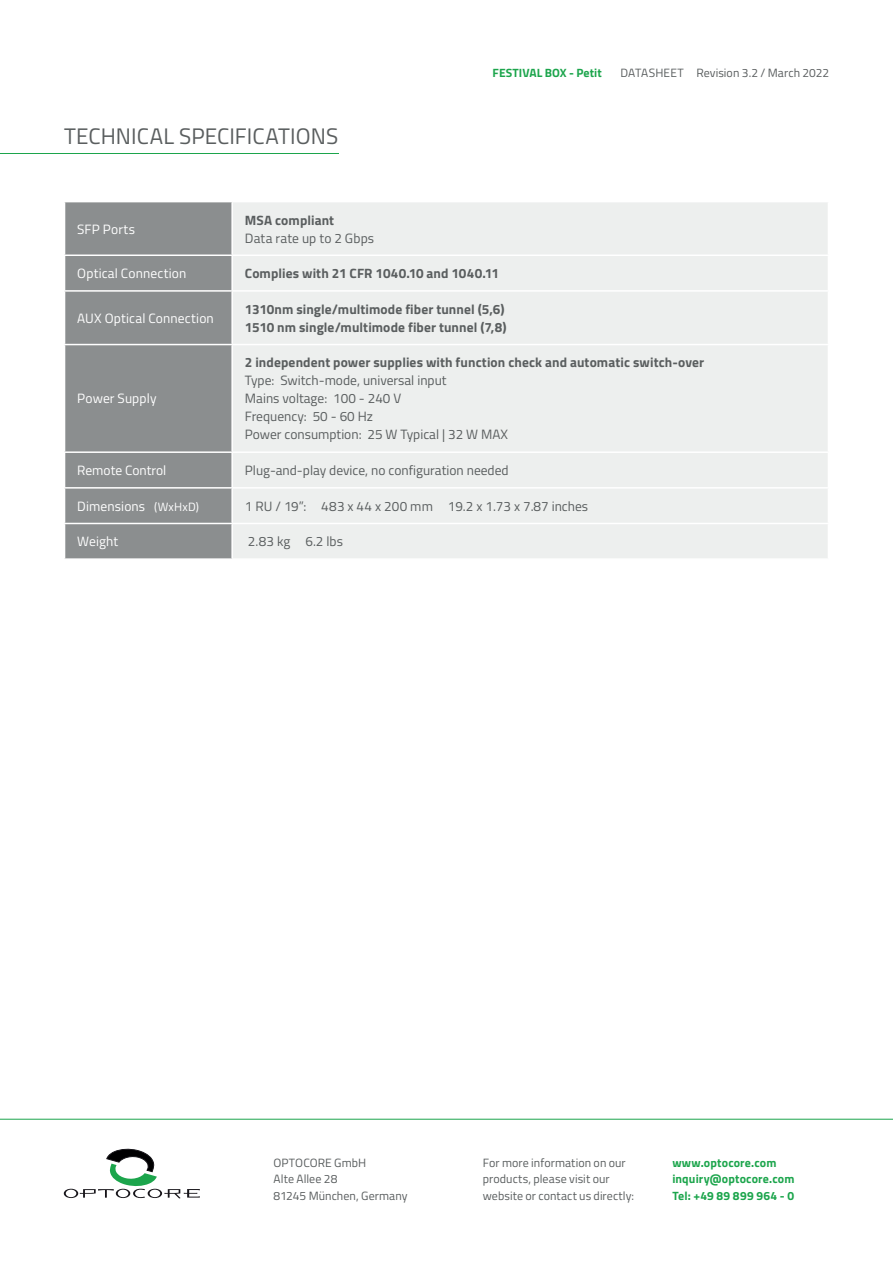
<style>
.page{position:relative;width:893px;height:1263px;background:#fff}
.page>*{position:absolute;margin:0;border:0;box-sizing:border-box;transform-origin:0 0}
.t1{font:22.5px "Titillium";letter-spacing:.005em;color:#5a5e5f}
.t2{font:13.5px/18px "Titillium";color:#5a5e5f}
.t3{font:700 13.5px/18px "Titillium";letter-spacing:.01em;color:#5a5e5f}
.t4{font:13.5px "Titillium";letter-spacing:.01em;color:#fff}
.t5{font:12px/16.5px "Titillium";letter-spacing:.005em;color:#5a5e5f}
.t6{font:700 12px/16.5px "Titillium";letter-spacing:.015em;color:#1ca54c}
.s1{font-size:12px}
</style>
<div class="page">
<div style="left:65px;top:202px;width:166px;height:356px;background:#8b8e8f"></div>
<div style="left:233px;top:202px;width:595px;height:356px;background:#edefee"></div>
<hr style="left:64px;top:254px;width:168px;height:2px;background:#fff">
<hr style="left:232px;top:254px;width:597px;height:2px;background:#fff">
<hr style="left:64px;top:290px;width:168px;height:2px;background:#fff">
<hr style="left:232px;top:290px;width:597px;height:2px;background:#fff">
<hr style="left:64px;top:344px;width:168px;height:1px;background:#fff">
<hr style="left:232px;top:344px;width:597px;height:1px;background:#fff">
<hr style="left:64px;top:451px;width:168px;height:2px;background:#fff">
<hr style="left:232px;top:451px;width:597px;height:2px;background:#fff">
<hr style="left:64px;top:487px;width:168px;height:2px;background:#fff">
<hr style="left:232px;top:487px;width:597px;height:2px;background:#fff">
<hr style="left:64px;top:523px;width:168px;height:1px;background:#fff">
<hr style="left:232px;top:523px;width:597px;height:1px;background:#fff">
<svg style="left:64px;top:1148px;width:136px;height:50px"></svg>
<hr style="left:0;top:153px;width:338px;height:1px;background:#1ca54c">
<hr style="left:0;top:1119px;width:893px;height:1px;background:#1ca54c">
<h1 class="t1" style="left:64px;top:128px;width:276px">TECHNICAL SPECIFICATIONS</h1>
<p class="t4" style="left:77px;top:223px;width:59px">SFP Ports</p>
<p class="t3" style="left:245px;top:212px;width:91px">MSA compliant</p>
<p class="t2" style="left:245px;top:230px;width:131px">Data rate up to 2 Gbps</p>
<p class="t6" style="left:493px;top:64px;width:111px">FESTIVAL BOX - Petit</p>
<p class="t5" style="left:620px;top:64px;width:210px">DATASHEET Revision 3.2 / March 2022</p>
<p class="t4" style="left:77px;top:268px;width:111px">Optical Connection</p>
<p class="t3" style="left:245px;top:266px;width:256px">Complies with 21 CFR 1040.10 and 1040.11</p>
<p class="t4" style="left:77px;top:313px;width:138px">AUX Optical Connection</p>
<p class="t3" style="left:245px;top:301px;width:263px">1310nm single/multimode fiber tunnel (5,6)<br>1510 nm single/multimode fiber tunnel (7,8)</p>
<p class="t4" style="left:77px;top:393px;width:81px">Power Supply</p>
<p class="t3" style="left:245px;top:355px;width:461px">2 independent power supplies with function check and automatic switch-over</p>
<p class="t2" style="left:245px;top:373px;width:265px">Type: Switch-mode, universal input<br>Mains voltage: 100 - 240 V<br>Frequency: 50 - 60 Hz<br>Power consumption: 25 W Typical | 32 W MAX</p>
<p class="t4" style="left:77px;top:465px;width:90px">Remote Control</p>
<p class="t2" style="left:245px;top:463px;width:265px">Plug-and-play device, no configuration needed</p>
<p class="t4" style="left:77px;top:500px;width:123px">Dimensions <span class="s1">(WxHxD)</span></p>
<p class="t2" style="left:245px;top:498px;width:345px">1 RU / 19”: 483 x 44 x 200 mm 19.2 x 1.73 x 7.87 inches</p>
<p class="t4" style="left:77px;top:536px;width:43px">Weight</p>
<p class="t2" style="left:248px;top:534px;width:97px">2.83 kg 6.2 lbs</p>
<p class="t5" style="left:274px;top:1155px;width:135px">OPTOCORE GmbH<br>Alte Allee 28<br>81245 München, Germany</p>
<p class="t5" style="left:483px;top:1155px;width:153px">For more information on our products, please visit our website or contact us directly:</p>
<p class="t6" style="left:672px;top:1155px;width:124px">www.optocore.com inquiry@optocore.com<br>Tel: +49 89 899 964 - 0</p>
</div>
